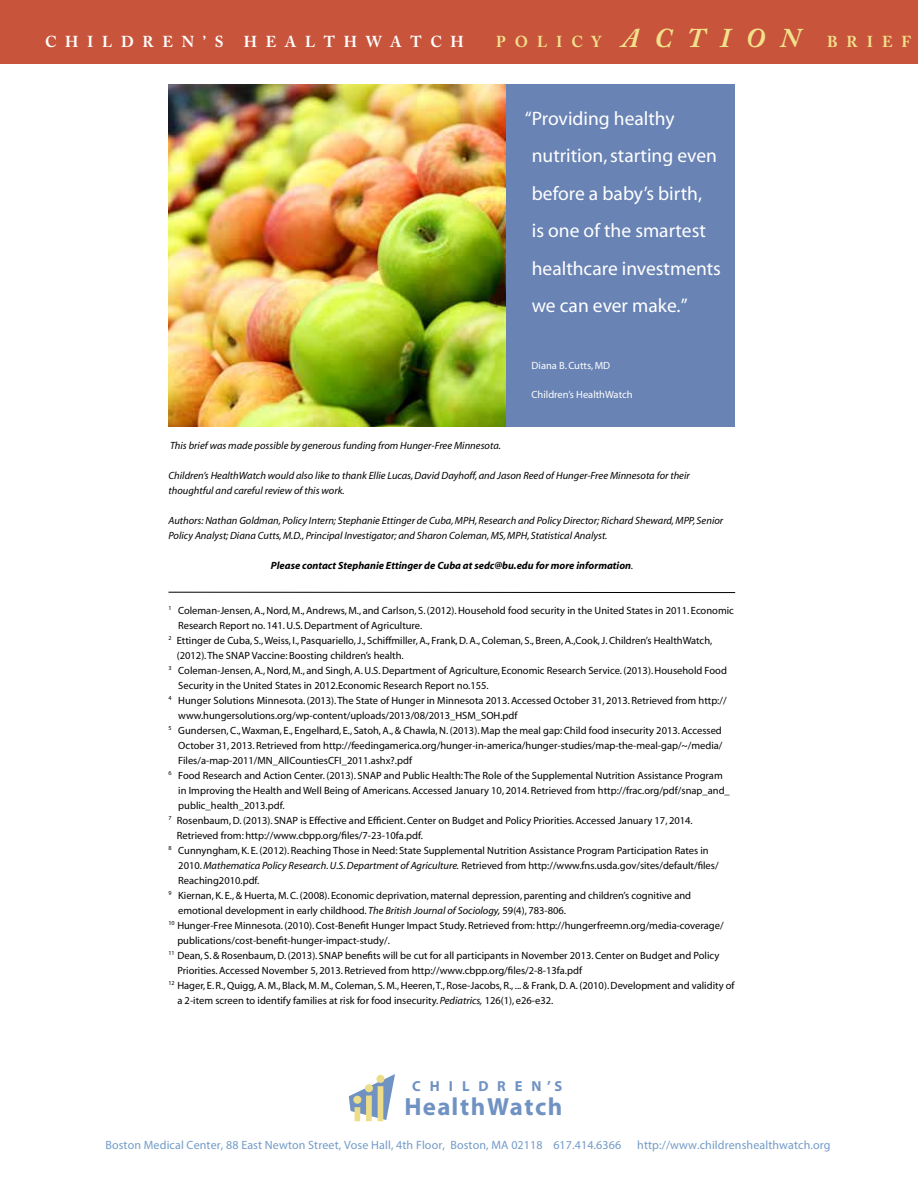
<style>
.page{position:relative;width:918px;height:1188px;background:#fff}
.page>*{position:absolute;margin:0;border:0;box-sizing:border-box;transform-origin:0 0}
.t1{font:italic 700 27px "Adobe Caslon Pro";letter-spacing:.585em;color:#f2e18b}
.t2{font:700 24.9px "Myriad";letter-spacing:.06em;color:#7092c3}
.t3{font:19.5px/37.5px "Myriad";color:#fff}
.t4{font:700 15.75px "Adobe Caslon Pro";letter-spacing:.57em;color:#fff}
.t5{font:700 15.75px "Adobe Caslon Pro";color:#f2e18b}
.t6{font:700 14.55px "Myriad";letter-spacing:.625em;color:#7092c3}
.t7{font:12px "Myriad Pro";letter-spacing:.01em;color:#729bc7}
.t8{font:10.5px "Myriad";color:#000}
.t9{font:italic 10.5px/15px "Myriad";color:#000}
.t10{font:italic 700 10.5px "Myriad";color:#000}
.t11{font:10.5px "Myriad";color:#fff}
.s1{font-style:normal;font-size:15.75px}
.s2{font-weight:400}
.s3{font-style:italic}
</style>
<div class="page">
<svg style="left:349px;top:1074px;width:46px;height:46px"></svg>
<div style="left:353px;top:1096px;width:8px;height:8px;background:#ed8;border-radius:50%"></div>
<div style="left:355px;top:1107px;width:5px;height:14px;background:#ed8"></div>
<div style="left:365px;top:1084px;width:8px;height:8px;background:#ed8;border-radius:50%"></div>
<div style="left:366px;top:1096px;width:6px;height:25px;background:#ed8"></div>
<div style="left:376px;top:1075px;width:9px;height:8px;background:#ed8;border-radius:50%"></div>
<div style="left:378px;top:1086px;width:5px;height:35px;background:#ed8"></div>
<hr style="left:168px;top:592px;width:567px;height:1px;background:#000">
<div style="left:495px;top:84px;width:240px;height:343px;background:#6883b4"></div>
<img style="left:168px;top:84px;width:338px;height:343px">
<div style="left:0;top:0;width:918px;height:64px;background:#c8543b"></div>
<h3 class="t4" style="left:45px;top:32px;width:180px">CHILDREN’S</h3>
<h3 class="t4" style="left:244px;top:32px;width:221px">HEALTHWATCH</h3>
<h3 class="t5" style="left:496px;top:32px;width:57px">POLIC</h3>
<h1 class="t1" style="left:592px;top:21px;width:210px"><span class="s1">Y</span> ACTION</h1>
<h3 class="t5" style="left:827px;top:32px;width:36px">B RIE</h3>
<h3 class="t5" style="left:902px;top:32px;width:11px">F</h3>
<h3 class="t3" style="left:532px;top:100px;width:191px;text-indent:-7px">“Providing healthy nutrition, starting even before a baby’s birth,<br>is one of the smartest healthcare investments we can ever make.”</h3>
<p class="t11" style="left:532px;top:361px;width:80px">Diana B. Cutts, MD</p>
<p class="t11" style="left:532px;top:389px;width:103px">Children’s HealthWatch</p>
<p class="t9" style="left:170px;top:438px;width:333px">This brief was made possible by generous funding from Hunger-Free Minnesota.</p>
<p class="t9" style="left:168px;top:468px;width:523px">Children’s HealthWatch would also like to thank Ellie Lucas, David Dayhoff, and Jason Reed of Hunger-Free Minnesota for their thoughtful and careful review of this work.</p>
<p class="t9" style="left:168px;top:513px;width:556px">Authors: Nathan Goldman, Policy Intern; Stephanie Ettinger de Cuba, MPH, Research and Policy Director; Richard Sheward, MPP, Senior<br>Policy Analyst; Diana Cutts, M.D., Principal Investigator; and Sharon Coleman, MS, MPH, Statistical Analyst.</p>
<p class="t10" style="left:271px;top:560px;width:364px">Please contact Stephanie Ettinger de Cuba at sedc@bu.edu for more information<span class="s2">.</span></p>
<p class="t8" style="left:168px;top:605px;width:567px"><sup>1</sup> Coleman-Jensen, A., Nord, M., Andrews, M., and Carlson, S. (2012). Household food security in the United States in 2011. Economic</p>
<p class="t8" style="left:178px;top:620px;width:246px">Research Report no. 141. U.S. Department of Agriculture.</p>
<p class="t8" style="left:168px;top:635px;width:545px"><sup>2</sup> Ettinger de Cuba, S., Weiss, I., Pasquariello, J., Schiffmiller, A., Frank, D. A., Coleman, S., Breen, A.,Cook, J. Children’s HealthWatch,</p>
<p class="t8" style="left:177px;top:650px;width:228px">(2012). The SNAP Vaccine: Boosting children’s health.</p>
<p class="t8" style="left:168px;top:665px;width:560px"><sup>3</sup> Coleman-Jensen, A., Nord, M., and Singh, A. U.S. Department of Agriculture, Economic Research Service. (2013). Household Food</p>
<p class="t8" style="left:178px;top:680px;width:312px">Security in the United States in 2012.Economic Research Report no.155.</p>
<p class="t8" style="left:168px;top:695px;width:560px"><sup>4</sup> Hunger Solutions Minnesota. (2013). The State of Hunger in Minnesota 2013. Accessed October 31, 2013. Retrieved from http://</p>
<p class="t8" style="left:178px;top:710px;width:341px">www.hungersolutions.org/wp-content/uploads/2013/08/2013_HSM_SOH.pdf</p>
<p class="t8" style="left:168px;top:725px;width:555px"><sup>5</sup> Gundersen, C., Waxman, E., Engelhard, E., Satoh, A., &amp; Chawla, N. (2013). Map the meal gap: Child food insecurity 2013. Accessed</p>
<p class="t8" style="left:178px;top:740px;width:546px">October 31, 2013. Retrieved from http://feedingamerica.org/hunger-in-america/hunger-studies/map-the-meal-gap/~/media/</p>
<p class="t8" style="left:178px;top:755px;width:235px">Files/a-map-2011/MN_AllCountiesCFI_2011.ashx?.pdf</p>
<p class="t8" style="left:168px;top:770px;width:556px"><sup>6</sup> Food Research and Action Center. (2013). SNAP and Public Health: The Role of the Supplemental Nutrition Assistance Program</p>
<p class="t8" style="left:178px;top:785px;width:553px">in Improving the Health and Well‐Being of Americans. Accessed January 10, 2014. Retrieved from http://frac.org/pdf/snap_and_</p>
<p class="t8" style="left:178px;top:800px;width:108px">public_health_2013.pdf.</p>
<p class="t8" style="left:168px;top:815px;width:526px"><sup>7</sup> Rosenbaum, D. (2013). SNAP is Effective and Efficient. Center on Budget and Policy Priorities. Accessed January 17, 2014.</p>
<p class="t8" style="left:177px;top:830px;width:248px">Retrieved from: http://www.cbpp.org/files/7-23-10fa.pdf.</p>
<p class="t8" style="left:168px;top:845px;width:542px"><sup>8</sup> Cunnyngham, K. E. (2012). Reaching Those in Need: State Supplemental Nutrition Assistance Program Participation Rates in</p>
<p class="t8" style="left:178px;top:860px;width:542px">2010. <span class="s3">Mathematica Policy Research. U.S. Department of Agriculture.</span> Retrieved from http://www.fns.usda.gov/sites/default/files/</p>
<p class="t8" style="left:178px;top:875px;width:83px">Reaching2010.pdf.</p>
<p class="t8" style="left:168px;top:890px;width:524px"><sup>9</sup> Kiernan, K. E., &amp; Huerta, M. C. (2008). Economic deprivation, maternal depression, parenting and children’s cognitive and</p>
<p class="t8" style="left:178px;top:905px;width:389px">emotional development in early childhood. <span class="s3">The British Journal of Sociology,</span> 59(4), 783-806.</p>
<p class="t8" style="left:168px;top:920px;width:557px"><sup>10</sup> Hunger-Free Minnesota. (2010). Cost-Benefit Hunger Impact Study. Retrieved from: http://hungerfreemn.org/media-coverage/</p>
<p class="t8" style="left:177px;top:935px;width:214px">publications/cost-benefit-hunger-impact-study/.</p>
<p class="t8" style="left:168px;top:950px;width:552px"><sup>11</sup> Dean, S. &amp; Rosenbaum, D. (2013). SNAP benefits will be cut for all participants in November 2013. Center on Budget and Policy</p>
<p class="t8" style="left:177px;top:965px;width:406px">Priorities. Accessed November 5, 2013. Retrieved from http://www.cbpp.org/files/2-8-13fa.pdf</p>
<p class="t8" style="left:168px;top:980px;width:568px"><sup>12</sup> Hager, E. R., Quigg, A. M., Black, M. M., Coleman, S. M., Heeren, T., Rose-Jacobs, R., ... &amp; Frank, D. A. (2010). Development and validity of</p>
<p class="t8" style="left:177px;top:995px;width:378px">a 2-item screen to identify families at risk for food insecurity. <span class="s3">Pediatrics,</span> 126(1), e26-e32.</p>
<h3 class="t6" style="left:412px;top:1079px;width:152px">CHILDREN’S</h3>
<h2 class="t2" style="left:405px;top:1094px;width:159px">HealthWatch</h2>
<p class="t7" style="left:105px;top:1138px;width:517px">Boston Medical Center, 88 East Newton Street, Vose Hall, 4th Floor, Boston, MA 02118 617.414.6366</p>
<p class="t7" style="left:637px;top:1138px;width:195px">http://www.childrenshealthwatch.org</p>
</div>
